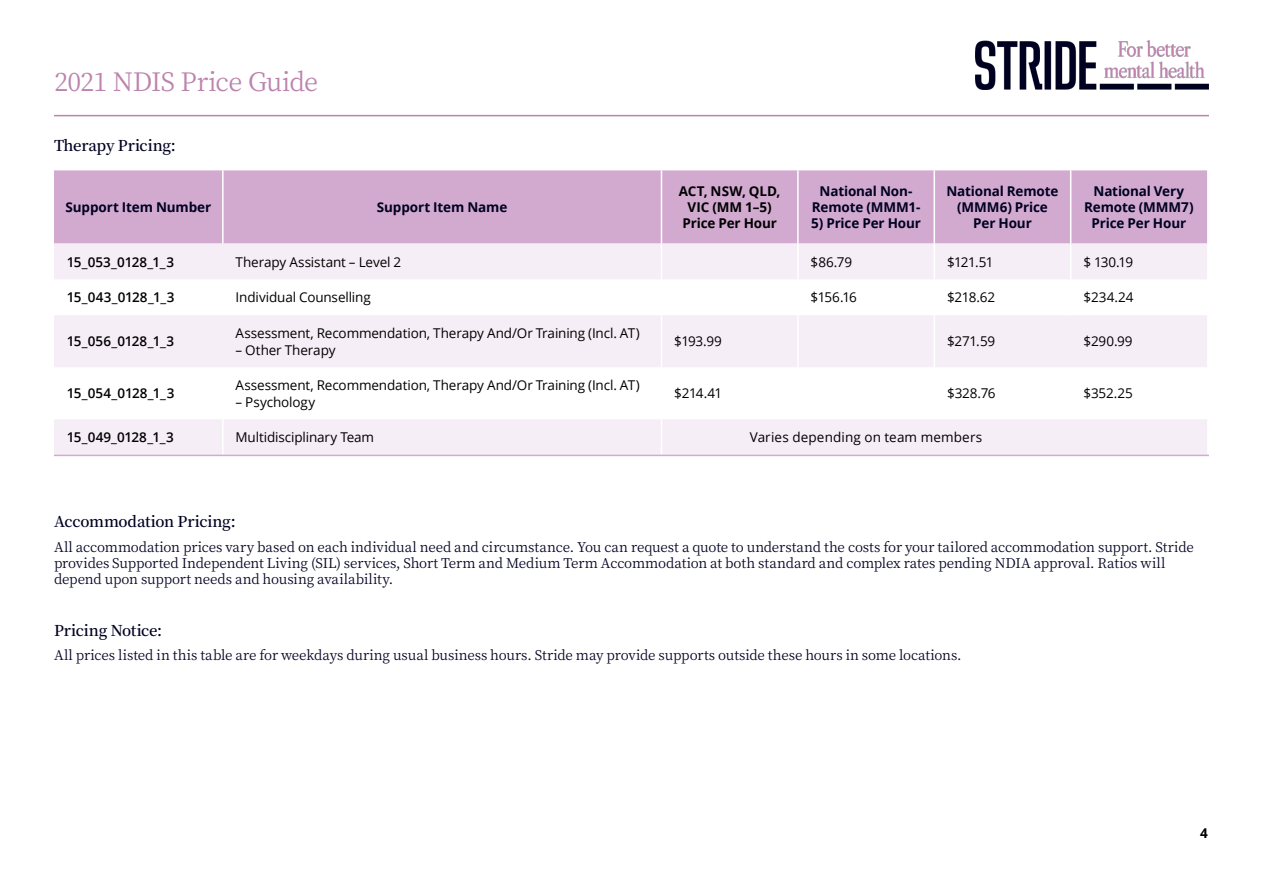
<style>
.page{position:relative;width:1263px;height:893px;background:#fff}
.page>*{position:absolute;margin:0;border:0;box-sizing:border-box;transform-origin:0 0}
.t1{font:25.5px "Noto Serif JP";letter-spacing:-.03em;color:#bc83ad}
.H2_Headers_26pt{font:600 15px "Noto Serif JP";letter-spacing:-.015em;color:#000021}
.H2_Headers_26pt-2{font:13.5px/16.2px "Noto Serif JP";letter-spacing:-.01em;color:#000021}
.Paragraph_Style_1{font:13.5px "Open Sans";letter-spacing:-.01em;color:#000}
.t2{font:700 13.5px/16.2px "Open Sans";letter-spacing:-.01em;color:#000021;text-align:center}
.t3{font:600 13.5px "Open Sans";letter-spacing:-.01em;color:#000}
.t4{font:700 13.5px "Open Sans";letter-spacing:-.01em;color:#000}
.Paragraph_Style_1-2{font:13.5px "Open Sans";letter-spacing:.01em;color:#000}
</style>
<div class="page">
<hr style="left:54px;top:115px;width:1155px;height:1px;background:#bc83ad">
<div style="left:54px;top:170px;width:1153px;height:74px;background:#d2aad0"></div>
<svg style="left:54px;top:244px;width:1153px;height:211px;fill:#f6eef6"></svg>
<hr style="left:222px;top:170px;width:2px;height:74px;background:#fff">
<hr style="left:661px;top:170px;width:1px;height:74px;background:#fff">
<hr style="left:797px;top:170px;width:2px;height:74px;background:#fff">
<hr style="left:933px;top:170px;width:2px;height:74px;background:#fff">
<hr style="left:1070px;top:170px;width:1px;height:74px;background:#fff">
<hr style="left:661px;top:244px;width:1px;height:35px;background:#fff">
<hr style="left:797px;top:244px;width:2px;height:35px;background:#fff">
<hr style="left:933px;top:244px;width:2px;height:35px;background:#fff">
<hr style="left:1070px;top:244px;width:1px;height:35px;background:#fff">
<hr style="left:661px;top:279px;width:1px;height:36px;background:#fff">
<hr style="left:797px;top:279px;width:2px;height:36px;background:#fff">
<hr style="left:933px;top:279px;width:2px;height:36px;background:#fff">
<hr style="left:1070px;top:279px;width:1px;height:36px;background:#fff">
<hr style="left:661px;top:315px;width:1px;height:52px;background:#fff">
<hr style="left:797px;top:315px;width:2px;height:52px;background:#fff">
<hr style="left:933px;top:315px;width:2px;height:52px;background:#fff">
<hr style="left:661px;top:367px;width:1px;height:52px;background:#fff">
<hr style="left:797px;top:367px;width:2px;height:52px;background:#fff">
<hr style="left:933px;top:367px;width:2px;height:52px;background:#fff">
<hr style="left:222px;top:419px;width:2px;height:36px;background:#fff">
<hr style="left:661px;top:419px;width:1px;height:36px;background:#fff">
<hr style="left:54px;top:455px;width:1155px;height:1px;background:#d2aad0">
<img style="left:975px;top:41px;width:233px;height:49px">
<p class="t1" style="left:55px;top:67px;width:265px">2021 NDIS Price Guide</p>
<p class="H2_Headers_26pt" style="left:54px;top:137px;width:123px">Therapy Pricing:</p>
<p class="t2" style="left:66px;top:199px;width:147px">Support Item Number</p>
<p class="t2" style="left:377px;top:199px;width:132px">Support Item Name</p>
<p class="t4" style="left:679px;top:181px;width:103px">ACT, NSW, QLD,</p>
<p class="t4" style="left:688px;top:198px;width:86px">VIC (MM 1–5)</p>
<p class="t4" style="left:682px;top:214px;width:96px">Price Per Hour</p>
<p class="t2" style="left:812px;top:183px;width:110px">National Non-<br>Remote (MMM1-</p>
<p class="t2" style="left:811px;top:215px;width:111px">5) Price Per Hour</p>
<p class="t2" style="left:946px;top:183px;width:114px">National Remote (MMM6) Price<br>Per Hour</p>
<p class="t2" style="left:1084px;top:183px;width:111px">National Very<br>Remote (MMM7)<br>Price Per Hour</p>
<p class="t3" style="left:67px;top:252px;width:109px">15_053_0128_1_3</p>
<p class="Paragraph_Style_1" style="left:236px;top:252px;width:167px">Therapy Assistant – Level 2</p>
<p class="Paragraph_Style_1" style="left:811px;top:252px;width:43px">$86.79</p>
<p class="Paragraph_Style_1" style="left:947px;top:252px;width:48px">$121.51</p>
<p class="Paragraph_Style_1" style="left:1083px;top:252px;width:51px">$ 130.19</p>
<p class="t3" style="left:67px;top:288px;width:109px">15_043_0128_1_3</p>
<p class="Paragraph_Style_1" style="left:236px;top:288px;width:137px">Individual Counselling</p>
<p class="Paragraph_Style_1" style="left:811px;top:288px;width:48px">$156.16</p>
<p class="Paragraph_Style_1" style="left:947px;top:288px;width:50px">$218.62</p>
<p class="Paragraph_Style_1" style="left:1083px;top:288px;width:52px">$234.24</p>
<p class="t3" style="left:67px;top:332px;width:109px">15_056_0128_1_3</p>
<p class="Paragraph_Style_1" style="left:236px;top:324px;width:406px">Assessment, Recommendation, Therapy And/Or Training (Incl. AT)</p>
<p class="Paragraph_Style_1" style="left:236px;top:340px;width:102px">– Other Therapy</p>
<p class="Paragraph_Style_1" style="left:674px;top:332px;width:49px">$193.99</p>
<p class="Paragraph_Style_1" style="left:947px;top:332px;width:50px">$271.59</p>
<p class="Paragraph_Style_1" style="left:1083px;top:332px;width:51px">$290.99</p>
<p class="t3" style="left:67px;top:384px;width:109px">15_054_0128_1_3</p>
<p class="Paragraph_Style_1" style="left:236px;top:376px;width:406px">Assessment, Recommendation, Therapy And/Or Training (Incl. AT)</p>
<p class="Paragraph_Style_1" style="left:236px;top:392px;width:81px">– Psychology</p>
<p class="Paragraph_Style_1" style="left:674px;top:384px;width:49px">$214.41</p>
<p class="Paragraph_Style_1" style="left:947px;top:384px;width:50px">$328.76</p>
<p class="Paragraph_Style_1" style="left:1083px;top:384px;width:51px">$352.25</p>
<p class="t3" style="left:67px;top:428px;width:109px">15_049_0128_1_3</p>
<p class="Paragraph_Style_1" style="left:236px;top:428px;width:140px">Multidisciplinary Team</p>
<p class="Paragraph_Style_1-2" style="left:750px;top:428px;width:234px">Varies depending on team members</p>
<p class="H2_Headers_26pt" style="left:54px;top:513px;width:183px">Accommodation Pricing:</p>
<p class="H2_Headers_26pt-2" style="left:54px;top:539px;width:1141px">All accommodation prices vary based on each individual need and circumstance. You can request a quote to understand the costs for your tailored accommodation support. Stride provides Supported Independent Living (SIL) services, Short Term and Medium Term Accommodation at both standard and complex rates pending NDIA approval. Ratios will depend upon support needs and housing availability.</p>
<p class="H2_Headers_26pt" style="left:54px;top:622px;width:110px">Pricing Notice:</p>
<p class="H2_Headers_26pt-2" style="left:54px;top:647px;width:909px">All prices listed in this table are for weekdays during usual business hours. Stride may provide supports outside these hours in some locations.</p>
<p class="t4" style="left:1200px;top:824px;width:9px">4</p>
</div>
